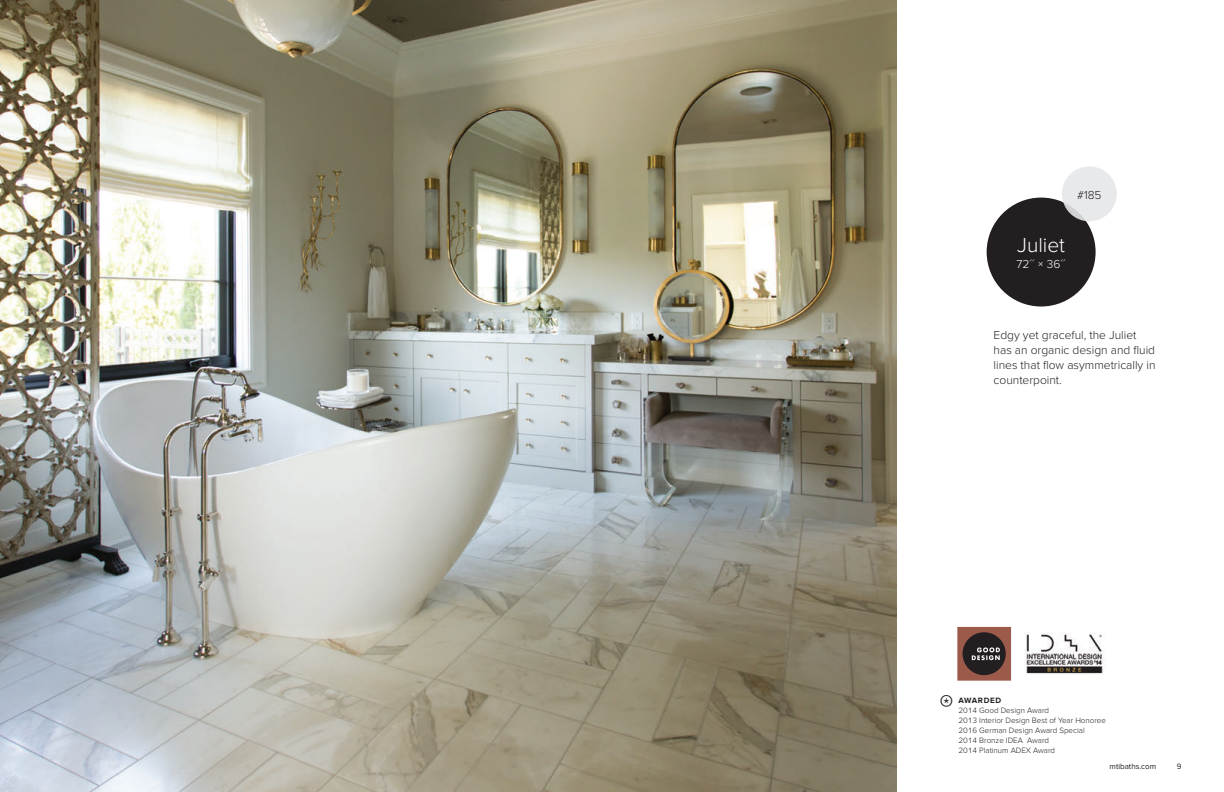
<style>
.page{position:relative;width:1224px;height:792px;background:#fff}
.page>*{position:absolute;margin:0;border:0;box-sizing:border-box;transform-origin:0 0}
.t1{font:300 21px "Proxima Nova";color:#fff}
.t2{font:300 12px/15px "Proxima Nova";color:#231f20}
.t3{font:300 12px "Proxima Nova";color:#fff}
.t4{font:12px "Whitney Index White Round Bd";color:#231f20}
.t5{font:300 8px/10px "Proxima Nova";color:#231f20}
.t6{font:8px "Proxima Nova";color:#231f20}
.t7{font:700 8px "Proxima Nova";letter-spacing:.08em;color:#231f20}
</style>
<div class="page">
<img style="left:0;top:0;width:897px;height:792px">
<div style="left:987px;top:198px;width:109px;height:109px;background:#231f20;border-radius:50%"></div>
<div style="left:1062px;top:166px;width:55px;height:55px;background:#e6e7e9;border-radius:50%"></div>
<div style="left:958px;top:627px;width:53px;height:53px;background:#9c5a4a"></div>
<div style="left:963px;top:632px;width:43px;height:43px;background:#231f20;border-radius:50%"></div>
<svg style="left:972px;top:647px;width:28px;height:13px"></svg>
<img style="left:1024px;top:632px;width:82px;height:42px">
<h2 class="t2" style="left:1077px;top:187px;width:26px">#185</h2>
<h1 class="t1" style="left:1017px;top:233px;width:49px">Juliet</h1>
<h2 class="t3" style="left:1017px;top:257px;width:51px">72´´ × 36´´</h2>
<h2 class="t2" style="left:994px;top:328px;width:163px">Edgy yet graceful, the Juliet has an organic design and fluid lines that flow asymmetrically in counterpoint.</h2>
<h2 class="t4" style="left:941px;top:695px;width:14px">*</h2>
<p class="t7" style="left:958px;top:696px;width:44px">AWARDED</p>
<p class="t5" style="left:958px;top:706px;width:149px">2014 Good Design Award<br>2013 Interior Design Best of Year Honoree<br>2016 German Design Award Special<br>2014 Bronze IDEA Award<br>2014 Platinum ADEX Award</p>
<p class="t6" style="left:1110px;top:761px;width:48px">mtibaths.com</p>
<p class="t6" style="left:1177px;top:761px;width:6px">9</p>
</div>
